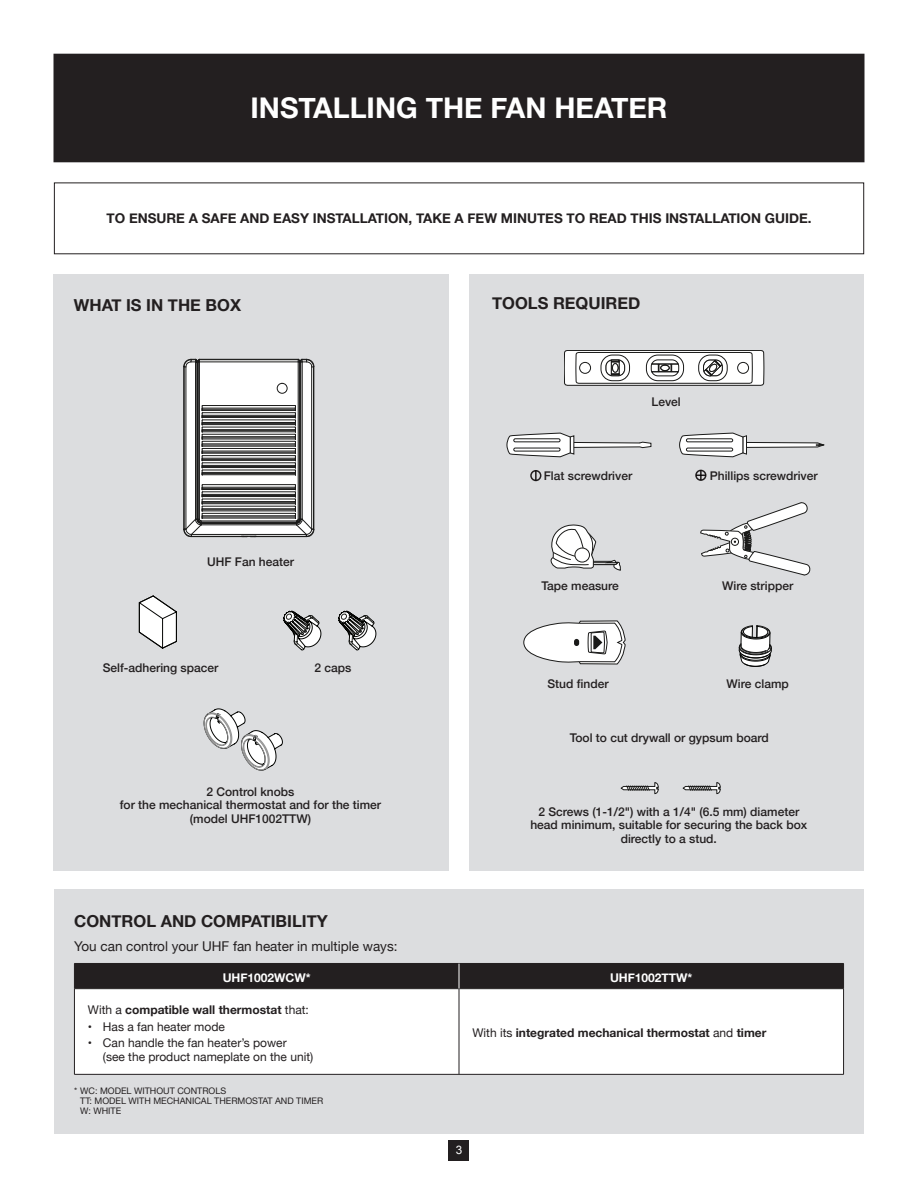
<style>
.page{position:relative;width:918px;height:1188px;background:#fff}
.page>*{position:absolute;margin:0;border:0;box-sizing:border-box;transform-origin:0 0}
.t1{font:700 28.5px "Helvetica Neue";color:#fff}
.t2{font:700 16.5px "Helvetica Neue";color:#231f20}
.t3{font:700 13.5px "Helvetica Neue";color:#231f20}
.t4{font:13.5px "Helvetica Neue";color:#231f20}
.t5{font:500 12px/13.5px "Helvetica Neue";color:#231f20;text-align:center}
.t6{font:12px/13.5px "Helvetica Neue";color:#231f20}
.t7{font:700 12px "Helvetica Neue";color:#231f20}
.t8{font:700 12px "Helvetica Neue";color:#fff}
.t9{font:11.7px "Arial";color:#fff}
.t10{font:9px/9.8px "Helvetica Neue";color:#231f20}
.s1{font-weight:400}
</style>
<div class="page">
<div style="left:449px;top:1140px;width:20px;height:20px;background:#231f20"></div>
<div style="left:53px;top:274px;width:396px;height:596px;background:#dcdddf"></div>
<svg style="left:338px;top:611px;width:38px;height:39px"></svg>
<svg style="left:283px;top:611px;width:38px;height:39px"></svg>
<svg style="left:139px;top:595px;width:38px;height:54px"></svg>
<svg style="left:204px;top:708px;width:79px;height:63px"></svg>
<svg style="left:183px;top:359px;width:132px;height:178px;background:#a8a8a8"></svg>
<div style="left:277px;top:383px;width:10px;height:11px;border:1px solid #1a1a19;border-radius:50%"></div>
<div style="left:469px;top:274px;width:395px;height:596px;background:#dcdddf"></div>
<div style="left:54px;top:890px;width:810px;height:244px;background:#dcdddf"></div>
<svg style="left:564px;top:350px;width:200px;height:36px;background:#cacac9"></svg>
<div style="left:646px;top:355px;width:38px;height:26px;border:1px solid #1a1a19;border-radius:12px"></div>
<div style="left:737px;top:362px;width:12px;height:12px;border:1px solid #1a1a19;border-radius:50%"></div>
<div style="left:579px;top:362px;width:12px;height:12px;border:1px solid #1a1a19;border-radius:50%"></div>
<svg style="left:506px;top:433px;width:145px;height:25px"></svg>
<div style="left:514px;top:439px;width:46px;height:3px;border:1px solid #1a1a19;border-radius:2px"></div>
<div style="left:514px;top:448px;width:46px;height:3px;border:1px solid #1a1a19;border-radius:2px"></div>
<svg style="left:679px;top:433px;width:146px;height:25px"></svg>
<svg style="left:523px;top:620px;width:103px;height:45px"></svg>
<svg style="left:739px;top:625px;width:33px;height:42px"></svg>
<svg style="left:620px;top:782px;width:39px;height:12px"></svg>
<svg style="left:682px;top:782px;width:39px;height:12px"></svg>
<svg style="left:550px;top:524px;width:71px;height:47px"></svg>
<svg style="left:700px;top:502px;width:110px;height:74px"></svg>
<div style="left:54px;top:54px;width:810px;height:108px;background:#231f20"></div>
<div style="left:695px;top:470px;width:11px;height:11px;border:2px solid #231f20;border-radius:50%"></div>
<svg style="left:696px;top:470px;width:10px;height:10px"></svg>
<div style="left:75px;top:989px;width:768px;height:85px;background:#fff"></div>
<hr style="left:74px;top:989px;width:1px;height:85px;background:#231f20">
<hr style="left:459px;top:989px;width:1px;height:85px;background:#231f20">
<hr style="left:843px;top:989px;width:1px;height:85px;background:#231f20">
<hr style="left:74px;top:1074px;width:385px;height:1px;background:#231f20">
<hr style="left:459px;top:1074px;width:385px;height:1px;background:#231f20">
<div style="left:74px;top:963px;width:770px;height:26px;background:#231f20"></div>
<div style="left:530px;top:470px;width:11px;height:11px;border:2px solid #231f20;border-radius:50%"></div>
<svg style="left:535px;top:471px;width:2px;height:9px"></svg>
<h1 class="t1" style="left:251px;top:86px;width:418px">INSTALLING THE FAN HEATER</h1>
<p class="t3" style="left:107px;top:208px;width:707px">TO ENSURE A SAFE AND EASY INSTALLATION, TAKE A FEW MINUTES TO READ THIS INSTALLATION GUIDE.</p>
<h2 class="t2" style="left:74px;top:292px;width:169px">WHAT IS IN THE BOX</h2>
<p class="t5" style="left:207px;top:554px;width:88px">UHF Fan heater</p>
<p class="t5" style="left:103px;top:660px;width:117px">Self-adhering spacer</p>
<p class="t5" style="left:315px;top:660px;width:38px">2 caps</p>
<p class="t5" style="left:120px;top:784px;width:263px">2 Control knobs<br>for the mechanical thermostat and for the timer (model UHF1002TTW)</p>
<h2 class="t2" style="left:492px;top:291px;width:150px">TOOLS REQUIRED</h2>
<p class="t5" style="left:652px;top:394px;width:31px">Level</p>
<p class="t5" style="left:544px;top:468px;width:90px">Flat screwdriver</p>
<p class="t5" style="left:710px;top:468px;width:109px">Phillips screwdriver</p>
<p class="t5" style="left:541px;top:578px;width:79px">Tape measure</p>
<p class="t5" style="left:547px;top:676px;width:63px">Stud finder</p>
<p class="t5" style="left:722px;top:578px;width:73px">Wire stripper</p>
<p class="t5" style="left:727px;top:676px;width:64px">Wire clamp</p>
<p class="t5" style="left:570px;top:730px;width:201px">Tool to cut drywall or gypsum board</p>
<p class="t5" style="left:530px;top:804px;width:278px">2 Screws (1-1/2") with a 1/4" (6.5 mm) diameter head minimum, suitable for securing the back box directly to a stud.</p>
<h2 class="t2" style="left:74px;top:908px;width:255px">CONTROL AND COMPATIBILITY</h2>
<p class="t4" style="left:74px;top:936px;width:325px">You can control your UHF fan heater in multiple ways:</p>
<p class="t8" style="left:223px;top:968px;width:90px">UHF1002WCW*</p>
<p class="t8" style="left:610px;top:968px;width:84px">UHF1002TTW*</p>
<p class="t7" style="left:88px;top:1000px;width:223px"><span class="s1">With a</span> compatible wall thermostat <span class="s1">that:</span></p>
<p class="t6" style="left:88px;top:1020px;width:139px">• Has a fan heater mode</p>
<p class="t6" style="left:103px;top:1037px;width:212px;text-indent:-15px">• Can handle the fan heater’s power<br>(see the product nameplate on the unit)</p>
<p class="t7" style="left:473px;top:1024px;width:295px"><span class="s1">With its</span> integrated mechanical thermostat <span class="s1">and</span> timer</p>
<p class="t10" style="left:80px;top:1087px;width:245px;text-indent:-6px">* WC: MODEL WITHOUT CONTROLS<br>TT: MODEL WITH MECHANICAL THERMOSTAT AND TIMER<br>W: WHITE</p>
<p class="t9" style="left:456px;top:1143px;width:8px">3</p>
</div>
